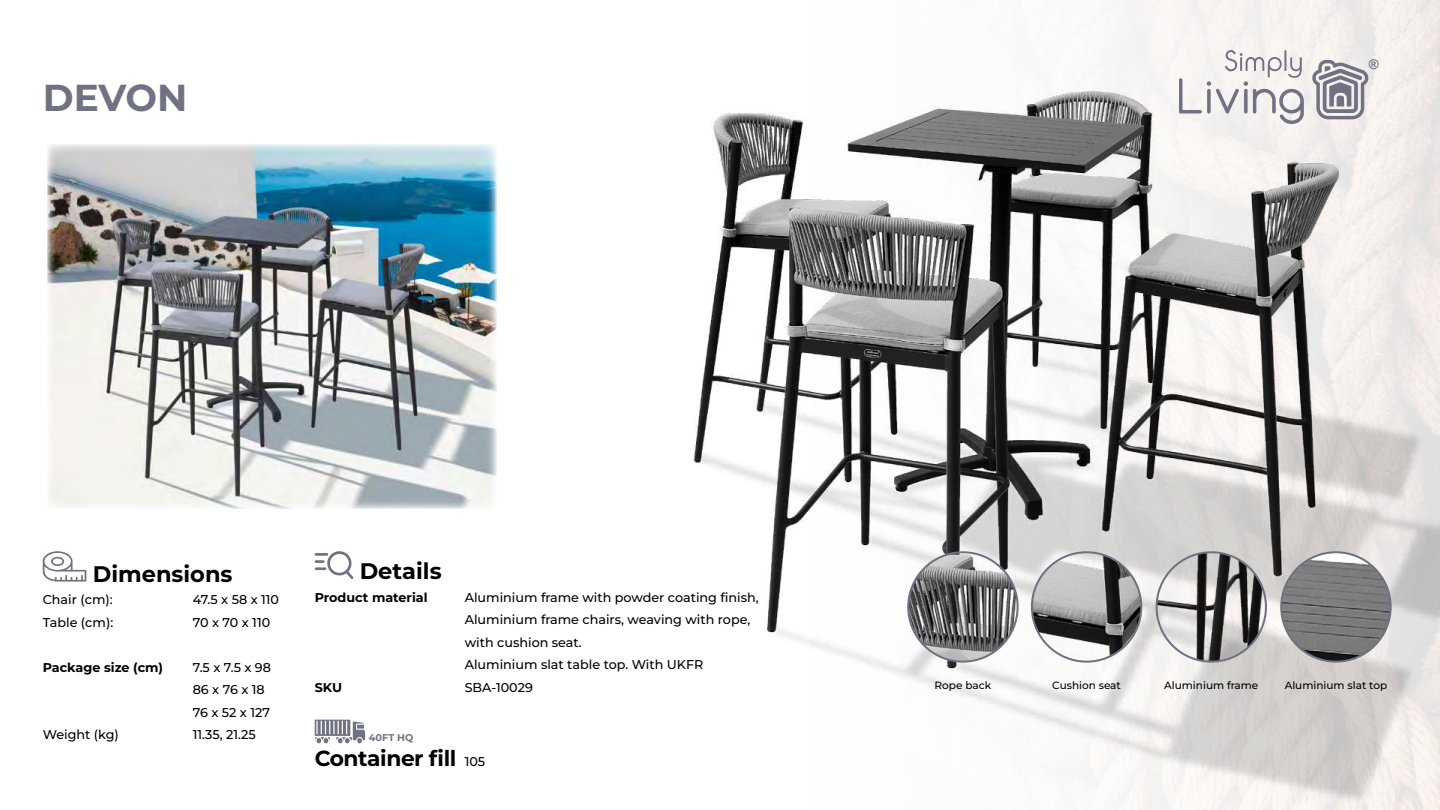
<style>
.page{position:relative;width:1440px;height:810px;background:#fff}
.page>*{position:absolute;margin:0;border:0;box-sizing:border-box;transform-origin:0 0}
.t1{font:700 37.5px "Montserrat";letter-spacing:-.005em;color:#707182}
.t2{font:700 22.5px "Montserrat";color:#000}
.t3{font:700 21.75px "Montserrat";letter-spacing:-.02em;color:#000}
.t4{font:500 12.75px/22.5px "Montserrat";color:#000}
.t5{font:700 12.75px "Montserrat";color:#000}
.t6{font:500 10.5px "Montserrat";color:#000}
.t7{font:700 9.75px "Montserrat";color:#707182}
.s1{font-weight:500;font-size:12.75px}
</style>
<div class="page">
<img style="left:693px;top:51px;width:747px;height:758px">
<svg style="left:43px;top:551px;width:43px;height:31px"></svg>
<svg style="left:315px;top:551px;width:38px;height:28px"></svg>
<svg style="left:315px;top:720px;width:50px;height:23px"></svg>
<img style="left:47px;top:144px;width:450px;height:364px">
<img style="left:1281px;top:552px;width:110px;height:110px;border-radius:55px">
<div style="left:1280px;top:551px;width:112px;height:112px;border:2px solid #707182;border-radius:50%"></div>
<svg style="left:1148px;top:544px;width:123px;height:126px"></svg>
<img style="left:1032px;top:552px;width:109px;height:110px;border-radius:55px">
<div style="left:1031px;top:551px;width:111px;height:112px;border:2px solid #707182;border-radius:50%"></div>
<img style="left:908px;top:552px;width:110px;height:110px;border-radius:55px">
<div style="left:907px;top:551px;width:112px;height:112px;border:2px solid #707182;border-radius:50%"></div>
<h1 class="t1" style="left:43px;top:73px;width:146px">DEVON</h1>
<h2 class="t2" style="left:93px;top:559px;width:141px">Dimensions</h2>
<p class="t4" style="left:43px;top:588px;width:71px">Chair (cm):</p>
<p class="t4" style="left:193px;top:588px;width:88px">47.5 x 58 x 110</p>
<p class="t4" style="left:43px;top:610px;width:72px">Table (cm):</p>
<p class="t4" style="left:193px;top:610px;width:79px">70 x 70 x 110</p>
<p class="t5" style="left:43px;top:659px;width:122px">Package size (cm)</p>
<p class="t4" style="left:193px;top:655px;width:80px">7.5 x 7.5 x 98<br>86 x 76 x 18<br>76 x 52 x 127</p>
<p class="t4" style="left:43px;top:723px;width:78px">Weight (kg)</p>
<p class="t4" style="left:193px;top:723px;width:64px">11.35, 21.25</p>
<h2 class="t2" style="left:360px;top:556px;width:83px">Details</h2>
<p class="t5" style="left:315px;top:589px;width:114px">Product material</p>
<p class="t4" style="left:465px;top:585px;width:296px">Aluminium frame with powder coating finish, Aluminium frame chairs, weaving with rope, with cushion seat.<br>Aluminium slat table top. With UKFR</p>
<p class="t5" style="left:315px;top:679px;width:29px">SKU</p>
<p class="t4" style="left:465px;top:675px;width:70px">SBA-10029</p>
<p class="t7" style="left:369px;top:731px;width:46px">40FT HQ</p>
<h3 class="t3" style="left:315px;top:744px;width:172px">Container fill <span class="s1">105</span></h3>
<p class="t6" style="left:935px;top:678px;width:58px">Rope back</p>
<p class="t6" style="left:1052px;top:678px;width:70px">Cushion seat</p>
<p class="t6" style="left:1164px;top:678px;width:96px">Aluminium frame</p>
<p class="t6" style="left:1285px;top:678px;width:104px">Aluminium slat top</p>
</div>
